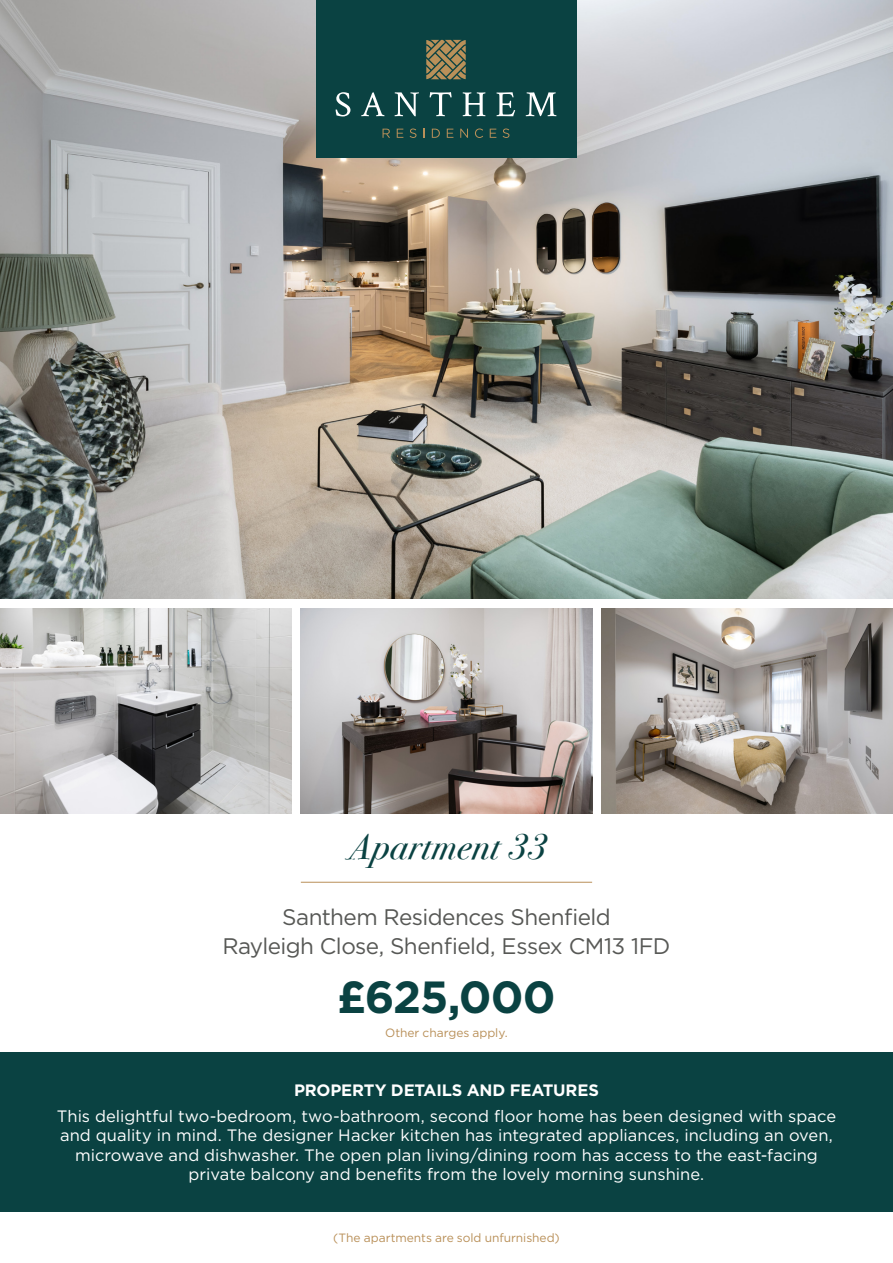
<style>
.page{position:relative;width:893px;height:1263px;background:#fff}
.page>*{position:absolute;margin:0;border:0;box-sizing:border-box;transform-origin:0 0}
.t1{font:700 45px "Gotham";letter-spacing:-.02em;color:#0a4242}
.t2{font:italic 36px "Bodoni Svty Two ITCTT";letter-spacing:.025em;color:#0a4242}
.t3{font:22.5px/29.1px "Gotham";letter-spacing:-.025em;color:#575855;text-align:center}
.t4{font:16.5px/19.5px "Gotham";color:#fff;text-align:center}
.t5{font:700 16.5px "Gotham";letter-spacing:-.01em;color:#fff}
.t6{font:12px "Gotham";letter-spacing:-.005em;color:#b99059}
</style>
<div class="page">
<div style="left:0;top:1052px;width:893px;height:160px;background:#0a4242"></div>
<hr style="left:301px;top:882px;width:291px;height:1px;background:#b99059">
<img style="left:602px;top:608px;width:291px;height:205px">
<img style="left:301px;top:608px;width:291px;height:205px">
<img style="left:0;top:608px;width:291px;height:205px">
<img style="left:0;top:0;width:893px;height:599px">
<div style="left:316px;top:0;width:261px;height:158px;background:#0a4242"></div>
<svg style="left:336px;top:92px;width:14px;height:24px"></svg>
<svg style="left:361px;top:92px;width:23px;height:24px"></svg>
<svg style="left:395px;top:92px;width:24px;height:24px"></svg>
<svg style="left:430px;top:92px;width:22px;height:24px"></svg>
<svg style="left:463px;top:92px;width:22px;height:24px"></svg>
<svg style="left:497px;top:92px;width:18px;height:24px"></svg>
<svg style="left:526px;top:92px;width:30px;height:24px"></svg>
<svg style="left:383px;top:129px;width:7px;height:9px"></svg>
<svg style="left:397px;top:129px;width:6px;height:9px"></svg>
<svg style="left:410px;top:129px;width:6px;height:9px"></svg>
<svg style="left:432px;top:129px;width:8px;height:9px"></svg>
<svg style="left:447px;top:129px;width:6px;height:9px"></svg>
<svg style="left:460px;top:129px;width:8px;height:9px"></svg>
<svg style="left:475px;top:128px;width:8px;height:10px"></svg>
<svg style="left:490px;top:129px;width:6px;height:9px"></svg>
<svg style="left:503px;top:129px;width:6px;height:9px"></svg>
<svg style="left:426px;top:40px;width:40px;height:39px;background:#867952"></svg>
<h2 class="t2" style="left:348px;top:815px;width:199px">Apartment 33</h2>
<h3 class="t3" style="left:222px;top:902px;width:449px">Santhem Residences Shenfield<br>Rayleigh Close, Shenfield, Essex CM13 1FD</h3>
<h1 class="t1" style="left:337px;top:971px;width:220px">£625,000</h1>
<p class="t6" style="left:385px;top:1026px;width:124px">Other charges apply.</p>
<p class="t5" style="left:294px;top:1080px;width:306px">PROPERTY DETAILS AND FEATURES</p>
<p class="t4" style="left:57px;top:1106px;width:781px">This delightful two-bedroom, two-bathroom, second floor home has been designed with space and quality in mind. The designer Hacker kitchen has integrated appliances, including an oven, microwave and dishwasher. The open plan living/dining room has access to the east-facing private balcony and benefits from the lovely morning sunshine.</p>
<p class="t6" style="left:333px;top:1231px;width:228px">(The apartments are sold unfurnished)</p>
</div>
